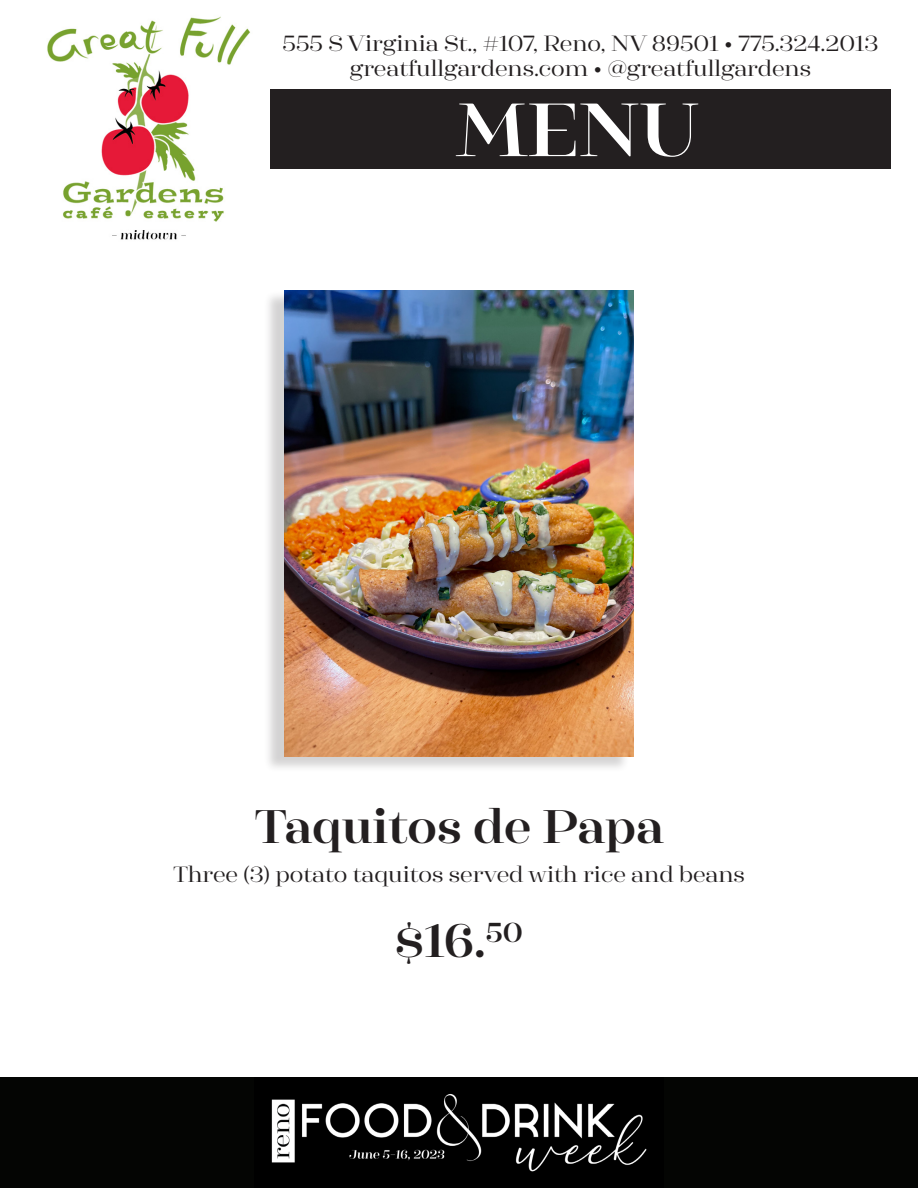
<style>
.page{position:relative;width:918px;height:1188px;background:#fff}
.page>*{position:absolute;margin:0;border:0;box-sizing:border-box;transform-origin:0 0}
.t1{font:700 72px "Cagliari";color:#fff}
.t2{font:700 45px "Cagliari";color:#231f20}
.t3{font:21px/25.2px "Cagliari";color:#231f20;text-align:center}
</style>
<div class="page">
<div style="left:270px;top:89px;width:621px;height:80px;background:#231f20"></div>
<div style="left:0;top:1078px;width:918px;height:110px;background:#040503"></div>
<img style="left:47px;top:16px;width:203px;height:224px">
<img style="left:271px;top:1094px;width:376px;height:78px">
<div style="left:263px;top:290px;width:367px;height:483px;background:#231f20;opacity:.2"></div>
<img style="left:284px;top:290px;width:350px;height:467px">
<p class="t3" style="left:283px;top:30px;width:597px">555 S Virginia St., #107, Reno, NV 89501 • 775.324.2013 greatfullgardens.com • @greatfullgardens</p>
<p class="t1" style="left:456px;top:77px;width:244px">MENU</p>
<p class="t2" style="left:254px;top:794px;width:411px">Taquitos de Papa</p>
<p class="t3" style="left:173px;top:861px;width:573px">Three (3) potato taquitos served with rice and beans</p>
<p class="t2" style="left:395px;top:907px;width:129px">$16.<sup>50</sup></p>
</div>
